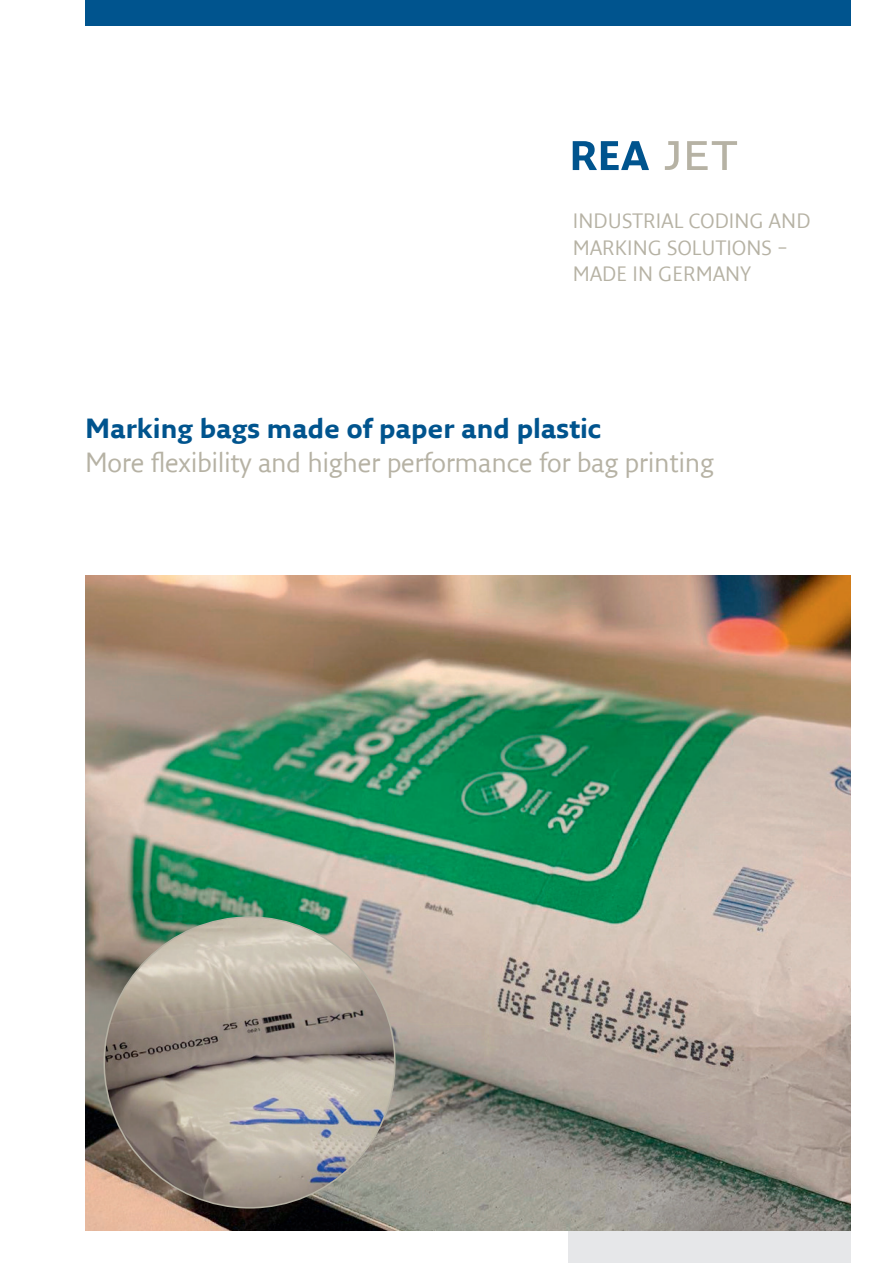
<style>
.page{position:relative;width:893px;height:1263px;background:#fff}
.page>*{position:absolute;margin:0;border:0;box-sizing:border-box;transform-origin:0 0}
.t1{font:27px "Fresco Sans LF";letter-spacing:-.01em;color:#b6b2a4}
.t2{font:700 27px "Fresco Sans LF";color:#00548e}
.t3{font:20.25px/26.2px "Fresco Sans LF";letter-spacing:.01em;color:#b6b2a4}
</style>
<div class="page">
<div style="left:85px;top:0;width:765px;height:26px;background:#00548e"></div>
<div style="left:568px;top:1230px;width:282px;height:33px;background:#e6e7e9"></div>
<svg style="left:573px;top:141px;width:76px;height:29px"></svg>
<svg style="left:665px;top:141px;width:14px;height:29px"></svg>
<svg style="left:687px;top:141px;width:50px;height:29px"></svg>
<img style="left:85px;top:575px;width:765px;height:655px">
<img style="left:104px;top:917px;width:291px;height:291px;border-radius:145px">
<p class="t3" style="left:573px;top:208px;width:239px">INDUSTRIAL CODING AND<br>MARKING SOLUTIONS –<br>MADE IN GERMANY</p>
<h1 class="t2" style="left:85px;top:412px;width:518px">Marking bags made of paper and plastic</h1>
<h1 class="t1" style="left:85px;top:446px;width:630px">More flexibility and higher performance for bag printing</h1>
</div>
